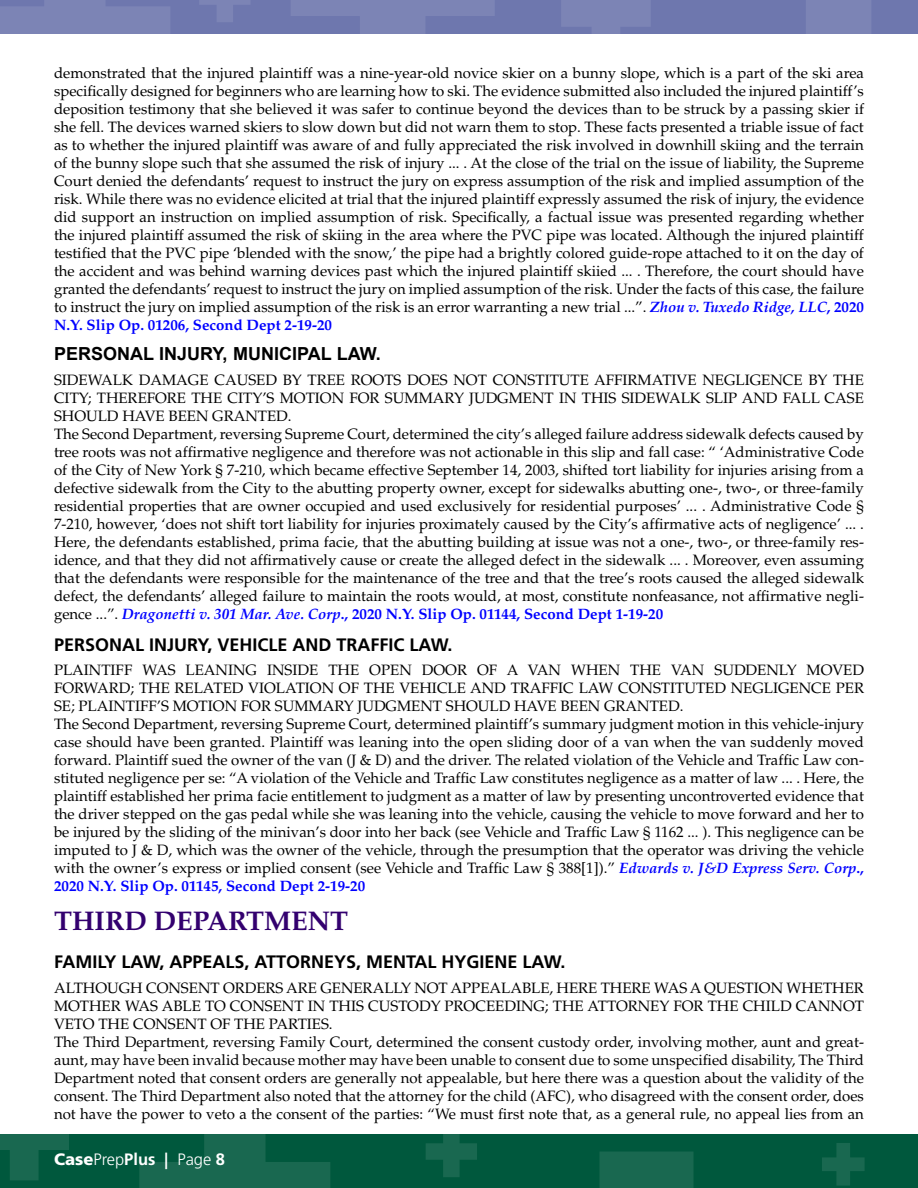
<style>
.page{position:relative;width:918px;height:1188px;background:#fff}
.page>*{position:absolute;margin:0;border:0;box-sizing:border-box;transform-origin:0 0}
.department{font:700 27px "Palatino";color:#33006f}
.area_of_law{font:700 18px "Frutiger";color:#000}
.font_7{font:700 18px "Arial";color:#000}
.t1{font:300 16.5px "Frutiger";color:#fff}
.Body_Copy{font:15px/18px "Palatino";color:#000;text-align:justify}
.s1{font-weight:700;font-style:italic;color:#00f}
.s2{font-weight:700;color:#00f}
.s3{font-weight:900}
.s4{font-weight:700}
</style>
<div class="page">
<div style="left:0;top:0;width:918px;height:33px;background:#6e77ae"></div>
<div style="left:0;top:1134px;width:918px;height:54px;background:#00583d"></div>
<svg style="left:291px;top:0;width:204px;height:34px"></svg>
<svg style="left:737px;top:0;width:181px;height:34px"></svg>
<div style="left:599px;top:1152px;width:95px;height:36px;background:#196850"></div>
<svg style="left:561px;top:0;width:90px;height:34px"></svg>
<svg style="left:0;top:1134px;width:69px;height:46px"></svg>
<svg style="left:199px;top:0;width:51px;height:22px"></svg>
<svg style="left:426px;top:1134px;width:51px;height:43px"></svg>
<svg style="left:822px;top:1143px;width:43px;height:43px"></svg>
<svg style="left:0;top:0;width:170px;height:34px"></svg>
<svg style="left:139px;top:1134px;width:191px;height:54px"></svg>
<p class="Body_Copy" style="left:54px;top:65px;width:812px">demonstrated that the injured plaintiff was a nine-year-old novice skier on a bunny slope, which is a part of the ski area specifically designed for beginners who are learning how to ski. The evidence submitted also included the injured plaintiff’s deposition testimony that she believed it was safer to continue beyond the devices than to be struck by a passing skier if she fell. The devices warned skiers to slow down but did not warn them to stop. These facts presented a triable issue of fact as to whether the injured plaintiff was aware of and fully appreciated the risk involved in downhill skiing and the terrain of the bunny slope such that she assumed the risk of injury ... . At the close of the trial on the issue of liability, the Supreme Court denied the defendants’ request to instruct the jury on express assumption of the risk and implied assumption of the risk. While there was no evidence elicited at trial that the injured plaintiff expressly assumed the risk of injury, the evidence did support an instruction on implied assumption of risk. Specifically, a factual issue was presented regarding whether the injured plaintiff assumed the risk of skiing in the area where the PVC pipe was located. Although the injured plaintiff testified that the PVC pipe ‘blended with the snow,’ the pipe had a brightly colored guide-rope attached to it on the day of the accident and was behind warning devices past which the injured plaintiff skiied ... . Therefore, the court should have granted the defendants’ request to instruct the jury on implied assumption of the risk. Under the facts of this case, the failure to instruct the jury on implied assumption of the risk is an error warranting a new trial ...”. <span class="s1">Zhou v. Tuxedo Ridge, LLC</span><span class="s2">, 2020<br>N.Y. Slip Op. 01206, Second Dept 2-19-20</span></p>
<p class="font_7" style="left:54px;top:341px;width:328px">PERSONAL INJURY, MUNICIPAL LAW.</p>
<p class="Body_Copy" style="left:54px;top:371px;width:812px">SIDEWALK DAMAGE CAUSED BY TREE ROOTS DOES NOT CONSTITUTE AFFIRMATIVE NEGLIGENCE BY THE CITY; THEREFORE THE CITY’S MOTION FOR SUMMARY JUDGMENT IN THIS SIDEWALK SLIP AND FALL CASE SHOULD HAVE BEEN GRANTED.</p>
<p class="Body_Copy" style="left:54px;top:425px;width:812px">The Second Department, reversing Supreme Court, determined the city’s alleged failure address sidewalk defects caused by tree roots was not affirmative negligence and therefore was not actionable in this slip and fall case: “ ‘Administrative Code of the City of New York § 7-210, which became effective September 14, 2003, shifted tort liability for injuries arising from a defective sidewalk from the City to the abutting property owner, except for sidewalks abutting one-, two-, or three-family residential properties that are owner occupied and used exclusively for residential purposes’ ... . Administrative Code § 7-210, however, ‘does not shift tort liability for injuries proximately caused by the City’s affirmative acts of negligence’ ... .<br>Here, the defendants established, prima facie, that the abutting building at issue was not a one-, two-, or three-family res&shy;idence, and that they did not affirmatively cause or create the alleged defect in the sidewalk ... . Moreover, even assuming that the defendants were responsible for the maintenance of the tree and that the tree’s roots caused the alleged sidewalk defect, the defendants’ alleged failure to maintain the roots would, at most, constitute nonfeasance, not affirmative negli&shy;gence ...”. <span class="s1">Dragonetti v. 301 Mar. Ave. Corp</span><span class="s2">., 2020 N.Y. Slip Op. 01144, Second Dept 1-19-20</span></p>
<p class="area_of_law" style="left:54px;top:634px;width:400px">PERSONAL INJURY, VEHICLE AND TRAFFIC LAW.</p>
<p class="Body_Copy" style="left:54px;top:661px;width:812px">PLAINTIFF WAS LEANING INSIDE THE OPEN DOOR OF A VAN WHEN THE VAN SUDDENLY MOVED FORWARD; THE RELATED VIOLATION OF THE VEHICLE AND TRAFFIC LAW CONSTITUTED NEGLIGENCE PER SE; PLAINTIFF’S MOTION FOR SUMMARY JUDGMENT SHOULD HAVE BEEN GRANTED.</p>
<p class="Body_Copy" style="left:54px;top:715px;width:812px">The Second Department, reversing Supreme Court, determined plaintiff’s summary judgment motion in this vehicle-injury case should have been granted. Plaintiff was leaning into the open sliding door of a van when the van suddenly moved forward. Plaintiff sued the owner of the van (J &amp; D) and the driver. The related violation of the Vehicle and Traffic Law con&shy;stituted negligence per se: “A violation of the Vehicle and Traffic Law constitutes negligence as a matter of law ... . Here, the plaintiff established her prima facie entitlement to judgment as a matter of law by presenting uncontroverted evidence that the driver stepped on the gas pedal while she was leaning into the vehicle, causing the vehicle to move forward and her to be injured by the sliding of the minivan’s door into her back (see Vehicle and Traffic Law § 1162 ... ). This negligence can be imputed to J &amp; D, which was the owner of the vehicle, through the presumption that the operator was driving the vehicle with the owner’s express or implied consent (see Vehicle and Traffic Law § 388[1]).” <span class="s1">Edwards v. J&amp;D Express Serv. Corp</span><span class="s2">., 2020 N.Y. Slip Op. 01145, Second Dept 2-19-20</span></p>
<p class="department" style="left:54px;top:905px;width:296px">THIRD DEPARTMENT</p>
<p class="area_of_law" style="left:54px;top:951px;width:513px">FAMILY LAW, APPEALS, ATTORNEYS, MENTAL HYGIENE LAW.</p>
<p class="Body_Copy" style="left:54px;top:979px;width:811px">ALTHOUGH CONSENT ORDERS ARE GENERALLY NOT APPEALABLE, HERE THERE WAS A QUESTION WHETHER MOTHER WAS ABLE TO CONSENT IN THIS CUSTODY PROCEEDING; THE ATTORNEY FOR THE CHILD CANNOT VETO THE CONSENT OF THE PARTIES.</p>
<p class="Body_Copy" style="left:54px;top:1033px;width:812px">The Third Department, reversing Family Court, determined the consent custody order, involving mother, aunt and great&shy;aunt, may have been invalid because mother may have been unable to consent due to some unspecified disability, The Third Department noted that consent orders are generally not appealable, but here there was a question about the validity of the consent. The Third Department also noted that the attorney for the child (AFC), who disagreed with the consent order, does not have the power to veto a the consent of the parties: “We must first note that, as a general rule, no appeal lies from an</p>
<p class="t1" style="left:54px;top:1150px;width:173px"><span class="s3">Case</span>Prep<span class="s4">Plus |</span> Page <span class="s4">8</span></p>
</div>
